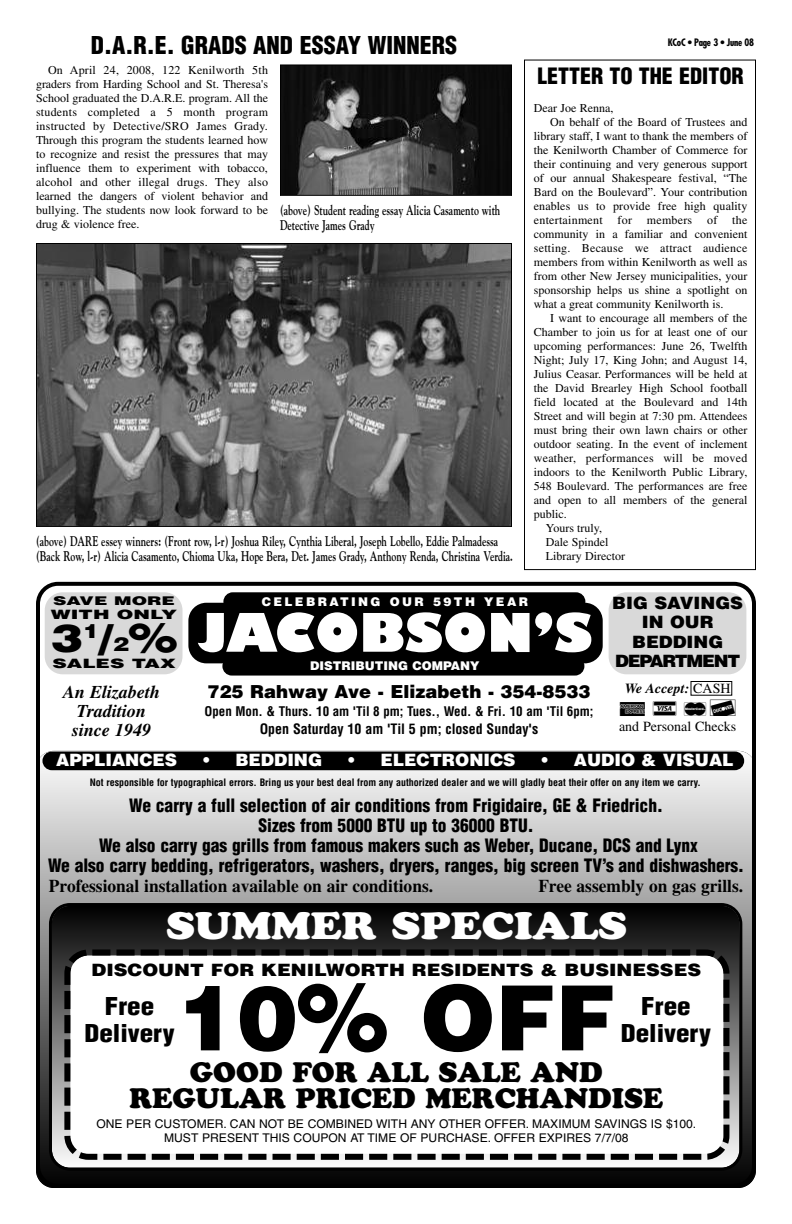
<style>
.page{position:relative;width:792px;height:1224px;background:#fff}
.page>*{position:absolute;margin:0;border:0;box-sizing:border-box;transform-origin:0 0}
.t1{font:900 90px "Helvetica";color:#000}
.t2{font:800 52px "Gill Sans";color:#fff}
.t3{font:900 38.7px "Helvetica";color:#000;scale:1.25 1}
.t4{font:900 38px "Cooper";color:#fff;scale:1.12 1}
.t5{font:900 28px/25.4px "Cooper";color:#000;text-align:center}
.t6{font:900 condensed 24px "Helvetica";color:#000}
.t7{font:900 condensed 24px/27px "Helvetica";color:#000;text-align:center;scale:1.12 1}
.t8{font:900 condensed 22px "Helvetica";color:#000}
.t9{font:900 19.4px "Helvetica";color:#000;scale:1.25 1}
.t10{font:19.3px "Credit Cards P01";color:#000}
.t11{font:900 condensed 18px/20px "Helvetica";color:#000;text-align:center}
.t12{font:700 18px "Times";color:#000}
.t13{font:900 18px "Helvetica";color:#000}
.t14{font:italic 700 18px/19px "Times";color:#000;text-align:center}
.t15{font:900 17px "Helvetica";color:#fff}
.t16{font:900 17px "Helvetica";color:#000;scale:1.12 1}
.t17{font:900 17px/19.3px "Helvetica";color:#000;text-align:center;scale:1.05 1}
.t18{font:700 14px/15px "Goudy";color:#000;scale:.7 1}
.t19{font:700 condensed 14px "Helvetica";color:#000}
.t20{font:14px "Times";color:#000}
.t21{font:italic 700 14px "Times";color:#000}
.t22{font:700 condensed 13px "Helvetica";color:#000}
.t23{font:900 12.9px "Helvetica";color:#000;scale:1.54 1}
.t24{font:12px/14px "Times";color:#000;text-align:justify}
.t25{font:12px/14px "Helvetica";color:#000;text-align:center}
.t26{font:12px "Times";letter-spacing:.02em;color:#000}
.t27{font:900 12px "Helvetica";letter-spacing:.2em;color:#fff}
.t28{font:900 12px "Helvetica";color:#fff}
.t29{font:900 12px "Helvetica";color:#000;scale:1.54 1}
.t30{font:700 condensed 10px "Helvetica";color:#000}
.t31{font:700 condensed 10px "Futura";letter-spacing:-.025em;color:#000}
.s1{font-size:38.7px}
.s2{font-weight:400;font-style:normal}
</style>
<div class="page">
<svg style="left:36px;top:582px;width:720px;height:606px"></svg>
<div style="left:691px;top:681px;width:41px;height:14px;border:1px solid #000"></div>
<div style="left:223px;top:592px;width:362px;height:19px;background:#000;border-radius:9px"></div>
<div style="left:222px;top:657px;width:362px;height:19px;background:#000;border-radius:9px"></div>
<div style="left:42px;top:752px;width:702px;height:18px;background:#000;border-radius:9px"></div>
<div style="left:188px;top:603px;width:415px;height:60px;background:#000;border-radius:18px"></div>
<div style="left:45px;top:592px;width:138px;height:82px;background:#d9d9d9;border-radius:18px"></div>
<div style="left:609px;top:592px;width:137px;height:82px;background:#d9d9d9;border-radius:18px"></div>
<svg style="left:49px;top:903px;width:693px;height:268px;background:#2c2c2c"></svg>
<svg style="left:61px;top:946px;width:672px;height:217px"></svg>
<svg style="left:72px;top:1147px;width:31px;height:16px"></svg>
<img style="left:38px;top:245px;width:472px;height:280px">
<div style="left:36px;top:243px;width:476px;height:284px;border:1px solid #000"></div>
<img style="left:282px;top:66px;width:228px;height:128px">
<div style="left:280px;top:64px;width:232px;height:132px;border:1px solid #000"></div>
<div style="left:524px;top:60px;width:232px;height:510px;border:1px solid #000"></div>
<h3 class="t6" style="left:91px;top:32px;width:368px">D.A.R.E. GRADS AND ESSAY WINNERS</h3>
<p class="t24" style="left:36px;top:65px;width:234px;text-indent:12px">On April 24, 2008, 122 Kenilworth 5th graders from Harding School and St. Theresa's School graduated the D.A.R.E. program. All the students completed a 5 month program instructed by Detective/SRO James Grady.<br>Through this program the students learned how to recognize and resist the pressures that may influence them to experiment with tobacco, alcohol and other illegal drugs. They also learned the dangers of violent behavior and bullying. The students now look forward to be drug &amp; violence free.</p>
<p class="t18" style="left:280px;top:202px;width:316px">(above) Student reading essay Alicia Casamento with<br>Detective James Grady</p>
<p class="t18" style="left:36px;top:534px;width:683px">(above) DARE essey winners: (Front row, l-r) Joshua Riley, Cynthia Liberal, Joseph Lobello, Eddie Palmadessa (Back Row, l-r) Alicia Casamento, Chioma Uka, Hope Bera, Det. James Grady, Anthony Renda, Christina Verdia.</p>
<p class="t31" style="left:668px;top:38px;width:88px">KCoC • Page 3 • June 08</p>
<h3 class="t8" style="left:537px;top:64px;width:208px">LETTER TO THE EDITOR</h3>
<p class="t24" style="left:534px;top:103px;width:81px">Dear Joe Renna,</p>
<p class="t24" style="left:550px;top:117px;width:199px">On behalf of the Board of Trustees and</p>
<p class="t24" style="left:534px;top:131px;width:215px">library staff, I want to thank the members of</p>
<p class="t24" style="left:534px;top:145px;width:215px">the Kenilworth Chamber of Commerce for</p>
<p class="t24" style="left:534px;top:159px;width:215px">their continuing and very generous support</p>
<p class="t24" style="left:534px;top:173px;width:215px">of our annual Shakespeare festival, “The</p>
<p class="t24" style="left:534px;top:187px;width:215px">Bard on the Boulevard”. Your contribution</p>
<p class="t24" style="left:534px;top:201px;width:215px">enables us to provide free high quality</p>
<p class="t26" style="left:534px;top:216px;width:215px">entertainment for members of the</p>
<p class="t24" style="left:534px;top:229px;width:215px">community in a familiar and convenient</p>
<p class="t26" style="left:534px;top:244px;width:215px">setting. Because we attract audience</p>
<p class="t24" style="left:534px;top:257px;width:215px">members from within Kenilworth as well as</p>
<p class="t24" style="left:534px;top:271px;width:215px">from other New Jersey municipalities, your</p>
<p class="t24" style="left:534px;top:285px;width:215px">sponsorship helps us shine a spotlight on</p>
<p class="t24" style="left:534px;top:299px;width:191px">what a great community Kenilworth is.</p>
<p class="t24" style="left:550px;top:313px;width:199px">I want to encourage all members of the</p>
<p class="t24" style="left:534px;top:327px;width:215px">Chamber to join us for at least one of our</p>
<p class="t24" style="left:534px;top:341px;width:215px">upcoming performances: June 26, Twelfth</p>
<p class="t24" style="left:534px;top:355px;width:215px">Night; July 17, King John; and August 14,</p>
<p class="t24" style="left:534px;top:369px;width:215px">Julius Ceasar. Performances will be held at</p>
<p class="t24" style="left:534px;top:383px;width:215px">the David Brearley High School football</p>
<p class="t24" style="left:534px;top:397px;width:215px">field located at the Boulevard and 14th</p>
<p class="t24" style="left:534px;top:411px;width:215px">Street and will begin at 7:30 pm. Attendees</p>
<p class="t24" style="left:534px;top:425px;width:215px">must bring their own lawn chairs or other</p>
<p class="t24" style="left:534px;top:439px;width:215px">outdoor seating. In the event of inclement</p>
<p class="t26" style="left:534px;top:454px;width:215px">weather, performances will be moved</p>
<p class="t24" style="left:534px;top:467px;width:215px">indoors to the Kenilworth Public Library,</p>
<p class="t24" style="left:534px;top:481px;width:215px">548 Boulevard. The performances are free</p>
<p class="t24" style="left:534px;top:495px;width:215px">and open to all members of the general</p>
<p class="t24" style="left:534px;top:509px;width:34px">public.</p>
<p class="t24" style="left:546px;top:523px;width:58px">Yours truly,</p>
<p class="t24" style="left:546px;top:537px;width:64px">Dale Spindel</p>
<p class="t24" style="left:546px;top:551px;width:81px">Library Director</p>
<p class="t29" style="left:53px;top:594px;width:81px">SAVE MORE</p>
<p class="t23" style="left:51px;top:607px;width:83px">WITH ONLY</p>
<h3 class="t3" style="left:51px;top:616px;width:51px">3<sup>1</sup>/</h3>
<p class="t23" style="left:52px;top:656px;width:48px">SALES</p>
<h3 class="t9" style="left:113px;top:633px;width:53px">2<span class="s1">%</span></h3>
<p class="t23" style="left:132px;top:656px;width:30px">TAX</p>
<p class="t27" style="left:262px;top:595px;width:268px">CELEBRATING OUR 59TH YEAR</p>
<h2 class="t2" style="left:198px;top:613px;width:396px">JACOBSON’S</h2>
<p class="t28" style="left:310px;top:659px;width:171px">DISTRIBUTING COMPANY</p>
<h3 class="t14" style="left:63px;top:684px;width:98px">An Elizabeth<br>Tradition since 1949</h3>
<h3 class="t13" style="left:207px;top:682px;width:385px">725 Rahway Ave - Elizabeth - 354-8533</h3>
<p class="t22" style="left:204px;top:704px;width:391px">Open Mon. &amp; Thurs. 10 am 'Til 8 pm; Tues., Wed. &amp; Fri. 10 am 'Til 6pm;</p>
<p class="t19" style="left:260px;top:721px;width:280px">Open Saturday 10 am 'Til 5 pm; closed Sunday's</p>
<h3 class="t17" style="left:612px;top:594px;width:126px">BIG SAVINGS<br>IN OUR<br>BEDDING<br>DEPARTMENT</h3>
<p class="t21" style="left:625px;top:683px;width:107px">We Accept: <span class="s2">CASH</span></p>
<h3 class="t10" style="left:620px;top:698px;width:117px">wy[t</h3>
<p class="t20" style="left:619px;top:721px;width:119px">and Personal Checks</p>
<h3 class="t15" style="left:56px;top:751px;width:122px">APPLIANCES</h3>
<h3 class="t15" style="left:202px;top:751px;width:122px">• BEDDING</h3>
<h3 class="t15" style="left:347px;top:751px;width:170px">• ELECTRONICS</h3>
<h3 class="t15" style="left:540px;top:751px;width:195px">• AUDIO &amp; VISUAL</h3>
<p class="t30" style="left:90px;top:776px;width:613px">Not responsible for typographical errors. Bring us your best deal from any authorized dealer and we will gladly beat their offer on any item we carry.</p>
<p class="t11" style="left:48px;top:796px;width:698px">We carry a full selection of air conditions from Frigidaire, GE &amp; Friedrich.<br>Sizes from 5000 BTU up to 36000 BTU.<br>We also carry gas grills from famous makers such as Weber, Ducane, DCS and Lynx<br>We also carry bedding, refrigerators, washers, dryers, ranges, big screen TV’s and dishwashers.</p>
<h3 class="t12" style="left:49px;top:880px;width:386px">Professional installation available on air conditions.</h3>
<h3 class="t12" style="left:538px;top:880px;width:206px">Free assembly on gas grills.</h3>
<h3 class="t4" style="left:166px;top:904px;width:413px">SUMMER SPECIALS</h3>
<h3 class="t16" style="left:92px;top:961px;width:546px">DISCOUNT FOR KENILWORTH RESIDENTS &amp; BUSINESSES</h3>
<h1 class="t1" style="left:177px;top:967px;width:440px">10% OFF</h1>
<h3 class="t5" style="left:129px;top:1060px;width:535px">GOOD FOR ALL SALE AND<br>REGULAR PRICED MERCHANDISE</h3>
<p class="t25" style="left:96px;top:1118px;width:601px">ONE PER CUSTOMER. CAN NOT BE COMBINED WITH ANY OTHER OFFER. MAXIMUM SAVINGS IS $100.<br>MUST PRESENT THIS COUPON AT TIME OF PURCHASE. OFFER EXPIRES 7/7/08</p>
<h3 class="t7" style="left:84px;top:993px;width:82px">Free<br>Delivery</h3>
<h3 class="t7" style="left:621px;top:993px;width:82px">Free<br>Delivery</h3>
</div>
